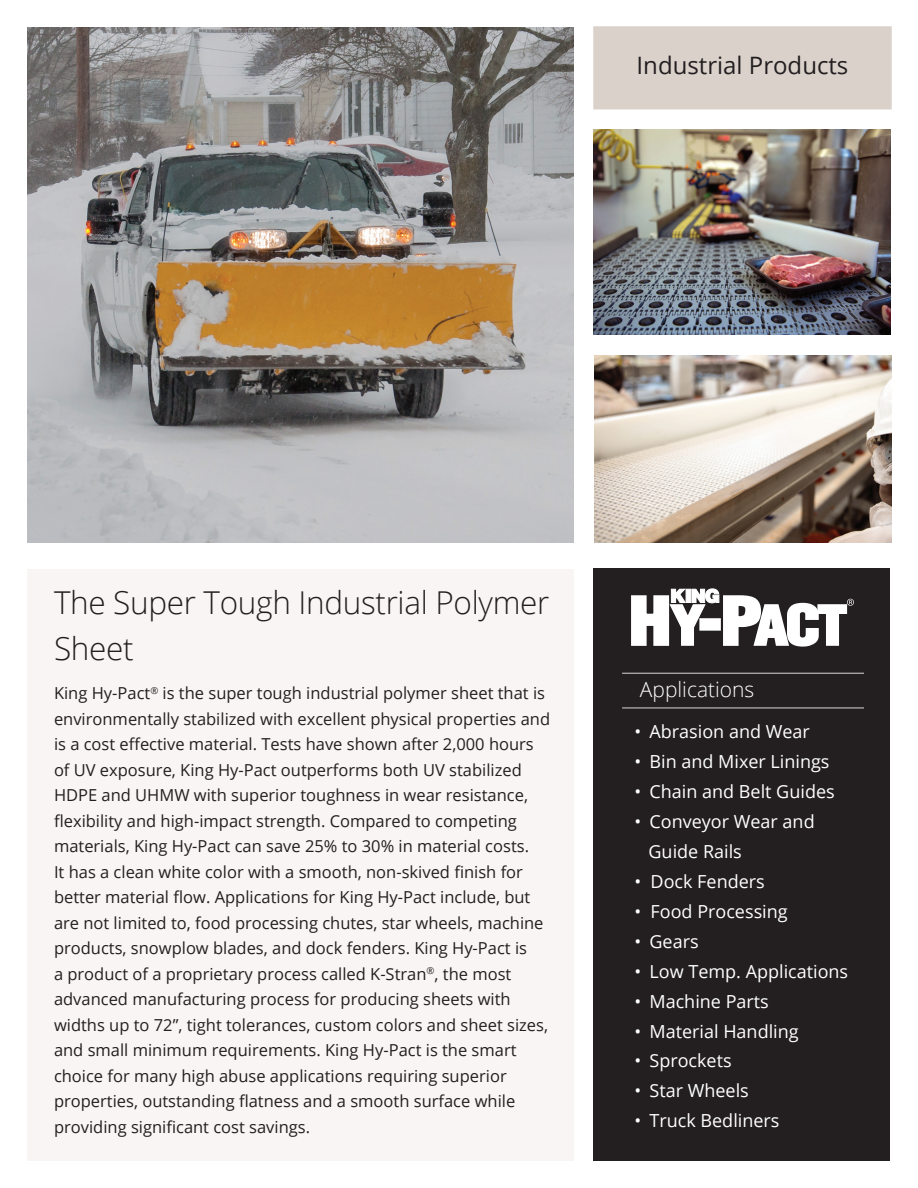
<style>
.page{position:relative;width:918px;height:1188px;background:#fff}
.page>*{position:absolute;margin:0;border:0;box-sizing:border-box;transform-origin:0 0}
.t1{font:300 31.5px/46.5px "Open Sans";letter-spacing:-.01em;color:#231f20}
.t2{font:24px "Open Sans";color:#231f20}
.t3{font:300 21px "Open Sans";color:#fff}
.t4{font:18px "Open Sans";color:#fff}
.t5{font:16.5px/25.5px "Open Sans";color:#231f20}
</style>
<div class="page">
<div style="left:27px;top:569px;width:546px;height:592px;background:#faf5f5"></div>
<img style="left:594px;top:355px;width:298px;height:187px">
<div style="left:593px;top:26px;width:299px;height:83px;background:#dad1cb;border:2px solid #dad1cb"></div>
<div style="left:593px;top:568px;width:297px;height:593px;background:#231f20"></div>
<svg style="left:631px;top:588px;width:223px;height:59px"></svg>
<hr style="left:622px;top:708px;width:242px;height:1px;background:#dcd8d7">
<hr style="left:622px;top:673px;width:242px;height:1px;background:#dcd8d7">
<img style="left:593px;top:130px;width:297px;height:205px">
<img style="left:27px;top:27px;width:546px;height:515px">
<p class="t2" style="left:637px;top:49px;width:213px">Industrial Products</p>
<p class="t1" style="left:54px;top:578px;width:497px">The Super Tough Industrial Polymer<br>Sheet</p>
<p class="t5" style="left:54px;top:680px;width:498px">King Hy-Pact<sup>®</sup> is the super tough industrial polymer sheet that is environmentally stabilized with excellent physical properties and is a cost effective material. Tests have shown after 2,000 hours of UV exposure, King Hy-Pact outperforms both UV stabilized HDPE and UHMW with superior toughness in wear resistance, flexibility and high-impact strength. Compared to competing materials, King Hy-Pact can save 25% to 30% in material costs.<br>It has a clean white color with a smooth, non-skived finish for better material flow. Applications for King Hy-Pact include, but are not limited to, food processing chutes, star wheels, machine products, snowplow blades, and dock fenders. King Hy-Pact is<br>a product of a proprietary process called K-Stran<sup>®</sup>, the most advanced manufacturing process for producing sheets with widths up to 72”, tight tolerances, custom colors and sheet sizes, and small minimum requirements. King Hy-Pact is the smart choice for many high abuse applications requiring superior properties, outstanding flatness and a smooth surface while providing significant cost savings.</p>
<p class="t3" style="left:640px;top:675px;width:116px">Applications</p>
<p class="t4" style="left:634px;top:720px;width:177px">• Abrasion and Wear</p>
<p class="t4" style="left:634px;top:749px;width:197px">• Bin and Mixer Linings</p>
<p class="t4" style="left:634px;top:779px;width:202px">• Chain and Belt Guides</p>
<p class="t4" style="left:634px;top:809px;width:182px">• Conveyor Wear and</p>
<p class="t4" style="left:649px;top:839px;width:95px">Guide Rails</p>
<p class="t4" style="left:634px;top:869px;width:132px">• Dock Fenders</p>
<p class="t4" style="left:634px;top:899px;width:155px">• Food Processing</p>
<p class="t4" style="left:634px;top:929px;width:66px">• Gears</p>
<p class="t4" style="left:634px;top:959px;width:215px">• Low Temp. Applications</p>
<p class="t4" style="left:634px;top:989px;width:136px">• Machine Parts</p>
<p class="t4" style="left:634px;top:1019px;width:166px">• Material Handling</p>
<p class="t4" style="left:634px;top:1049px;width:99px">• Sprockets</p>
<p class="t4" style="left:634px;top:1078px;width:116px">• Star Wheels</p>
<p class="t4" style="left:634px;top:1108px;width:147px">• Truck Bedliners</p>
</div>
